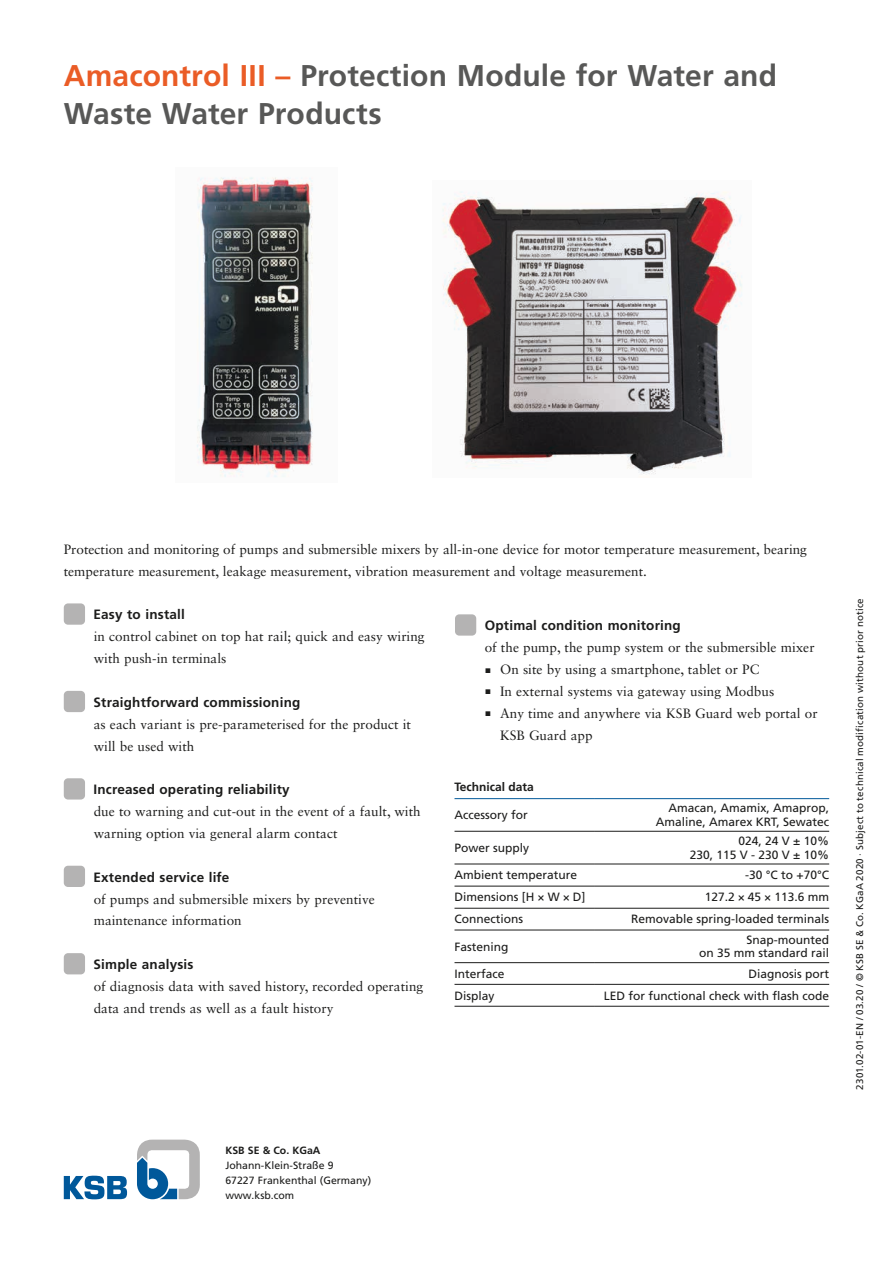
<style>
.page{position:relative;width:893px;height:1263px;background:#fff}
.page>*{position:absolute;margin:0;border:0;box-sizing:border-box;transform-origin:0 0}
.t1{font:700 30px/37.5px "Frutiger LT Pro";letter-spacing:.005em;color:#585857}
.t2{font:13.5px/21.9px "Sabon LT Std";color:#1c1c1b}
.t3{font:700 13.5px "Frutiger LT Pro";letter-spacing:.015em;color:#1c1c1b}
.t4{font:12px/13.5px "Frutiger LT Pro";color:#1c1c1b;text-align:right}
.t5{font:700 12px "Frutiger LT Pro";color:#1c1c1b}
.t6{font:10.5px/15px "Frutiger LT Pro";color:#1c1c1b}
.t7{font:700 10.5px "Frutiger LT Pro";color:#1c1c1b}
.t8{font:9.75px "Frutiger LT Pro";letter-spacing:.02em;color:#1c1c1b}
.s1{color:#ea5c26}
</style>
<div class="page">
<svg style="left:137px;top:1139px;width:63px;height:60px"></svg>
<svg style="left:64px;top:1175px;width:63px;height:24px"></svg>
<div style="left:64px;top:603px;width:21px;height:22px;background:#b4b3b3;border-radius:4px"></div>
<div style="left:64px;top:691px;width:21px;height:21px;background:#b4b3b3;border-radius:4px"></div>
<div style="left:64px;top:778px;width:21px;height:21px;background:#b4b3b3;border-radius:4px"></div>
<div style="left:64px;top:866px;width:21px;height:21px;background:#b4b3b3;border-radius:4px"></div>
<div style="left:64px;top:953px;width:21px;height:21px;background:#b4b3b3;border-radius:4px"></div>
<hr style="left:454px;top:831px;width:140px;height:1px;background:#1c1c1b">
<hr style="left:594px;top:831px;width:235px;height:1px;background:#1c1c1b">
<hr style="left:454px;top:864px;width:140px;height:1px;background:#1c1c1b">
<hr style="left:594px;top:864px;width:235px;height:1px;background:#1c1c1b">
<hr style="left:454px;top:886px;width:140px;height:1px;background:#1c1c1b">
<hr style="left:594px;top:886px;width:235px;height:1px;background:#1c1c1b">
<hr style="left:454px;top:908px;width:140px;height:1px;background:#1c1c1b">
<hr style="left:594px;top:908px;width:235px;height:1px;background:#1c1c1b">
<hr style="left:454px;top:930px;width:140px;height:1px;background:#1c1c1b">
<hr style="left:594px;top:930px;width:235px;height:1px;background:#1c1c1b">
<hr style="left:454px;top:962px;width:140px;height:1px;background:#1c1c1b">
<hr style="left:594px;top:962px;width:235px;height:1px;background:#1c1c1b">
<hr style="left:454px;top:984px;width:140px;height:1px;background:#1c1c1b">
<hr style="left:594px;top:984px;width:235px;height:1px;background:#1c1c1b">
<hr style="left:454px;top:1006px;width:140px;height:1px;background:#1c1c1b">
<hr style="left:594px;top:1006px;width:235px;height:1px;background:#1c1c1b">
<hr style="left:454px;top:798px;width:140px;height:1px;background:#00589a">
<hr style="left:594px;top:798px;width:235px;height:1px;background:#00589a">
<div style="left:455px;top:614px;width:21px;height:22px;background:#b4b3b3;border-radius:4px"></div>
<img style="left:197px;top:177px;width:116px;height:300px">
<img style="left:442px;top:191px;width:300px;height:283px">
<h1 class="t1" style="left:64px;top:57px;width:715px"><span class="s1">Amacontrol III –</span> Protection Module for Water and<br>Waste Water Products</h1>
<p class="t2" style="left:64px;top:538px;width:745px">Protection and monitoring of pumps and submersible mixers by all-in-one device for motor temperature measurement, bearing temperature measurement, leakage measurement, vibration measurement and voltage measurement.</p>
<p class="t3" style="left:94px;top:607px;width:93px">Easy to install</p>
<p class="t2" style="left:94px;top:625px;width:332px">in control cabinet on top hat rail; quick and easy wiring with push-in terminals</p>
<p class="t3" style="left:94px;top:694px;width:208px">Straightforward commissioning</p>
<p class="t2" style="left:94px;top:713px;width:319px">as each variant is pre-parameterised for the product it will be used with</p>
<p class="t3" style="left:94px;top:782px;width:198px">Increased operating reliability</p>
<p class="t2" style="left:94px;top:800px;width:328px">due to warning and cut-out in the event of a fault, with warning option via general alarm contact</p>
<p class="t3" style="left:94px;top:869px;width:137px">Extended service life</p>
<p class="t2" style="left:94px;top:888px;width:282px">of pumps and submersible mixers by preventive maintenance information</p>
<p class="t3" style="left:94px;top:956px;width:101px">Simple analysis</p>
<p class="t2" style="left:94px;top:975px;width:331px">of diagnosis data with saved history, recorded operating data and trends as well as a fault history</p>
<p class="t3" style="left:485px;top:618px;width:197px">Optimal condition monitoring</p>
<p class="t2" style="left:485px;top:636px;width:331px">of the pump, the pump system or the submersible mixer</p>
<p class="t2" style="left:486px;top:658px;width:275px">■ On site by using a smartphone, tablet or PC</p>
<p class="t2" style="left:486px;top:680px;width:290px">■ In external systems via gateway using Modbus</p>
<p class="t2" style="left:500px;top:702px;width:319px;text-indent:-14px">■ Any time and anywhere via KSB Guard web portal or<br>KSB Guard app</p>
<p class="t5" style="left:454px;top:780px;width:81px">Technical data</p>
<p class="t4" style="left:454px;top:808px;width:75px">Accessory for</p>
<p class="t4" style="left:656px;top:801px;width:175px">Amacan, Amamix, Amaprop,<br>Amaline, Amarex KRT, Sewatec</p>
<p class="t4" style="left:454px;top:841px;width:76px">Power supply</p>
<p class="t4" style="left:690px;top:834px;width:141px">024, 24 V ± 10%<br>230, 115 V - 230 V ± 10%</p>
<p class="t4" style="left:454px;top:868px;width:124px">Ambient temperature</p>
<p class="t4" style="left:745px;top:868px;width:86px">-30 °C to +70°C</p>
<p class="t4" style="left:454px;top:890px;width:133px">Dimensions [H × W × D]</p>
<p class="t4" style="left:705px;top:890px;width:126px">127.2 × 45 × 113.6 mm</p>
<p class="t4" style="left:454px;top:912px;width:70px">Connections</p>
<p class="t4" style="left:631px;top:912px;width:200px">Removable spring-loaded terminals</p>
<p class="t4" style="left:454px;top:940px;width:56px">Fastening</p>
<p class="t4" style="left:699px;top:933px;width:132px">Snap-mounted<br>on 35 mm standard rail</p>
<p class="t4" style="left:454px;top:967px;width:52px">Interface</p>
<p class="t4" style="left:748px;top:967px;width:82px">Diagnosis port</p>
<p class="t4" style="left:454px;top:989px;width:42px">Display</p>
<p class="t4" style="left:604px;top:989px;width:227px">LED for functional check with flash code</p>
<p class="t7" style="left:225px;top:1144px;width:97px">KSB SE &amp; Co. KGaA</p>
<p class="t6" style="left:225px;top:1157px;width:147px">Johann-Klein-Straße 9<br>67227 Frankenthal (Germany) www.ksb.com</p>
<p class="t8" style="left:854px;top:1090px;width:493px;rotate:-90deg">2301.02-01-EN / 03.20 / © KSB SE &amp; Co. KGaA 2020 · Subject to technical modification without prior notice</p>
</div>
